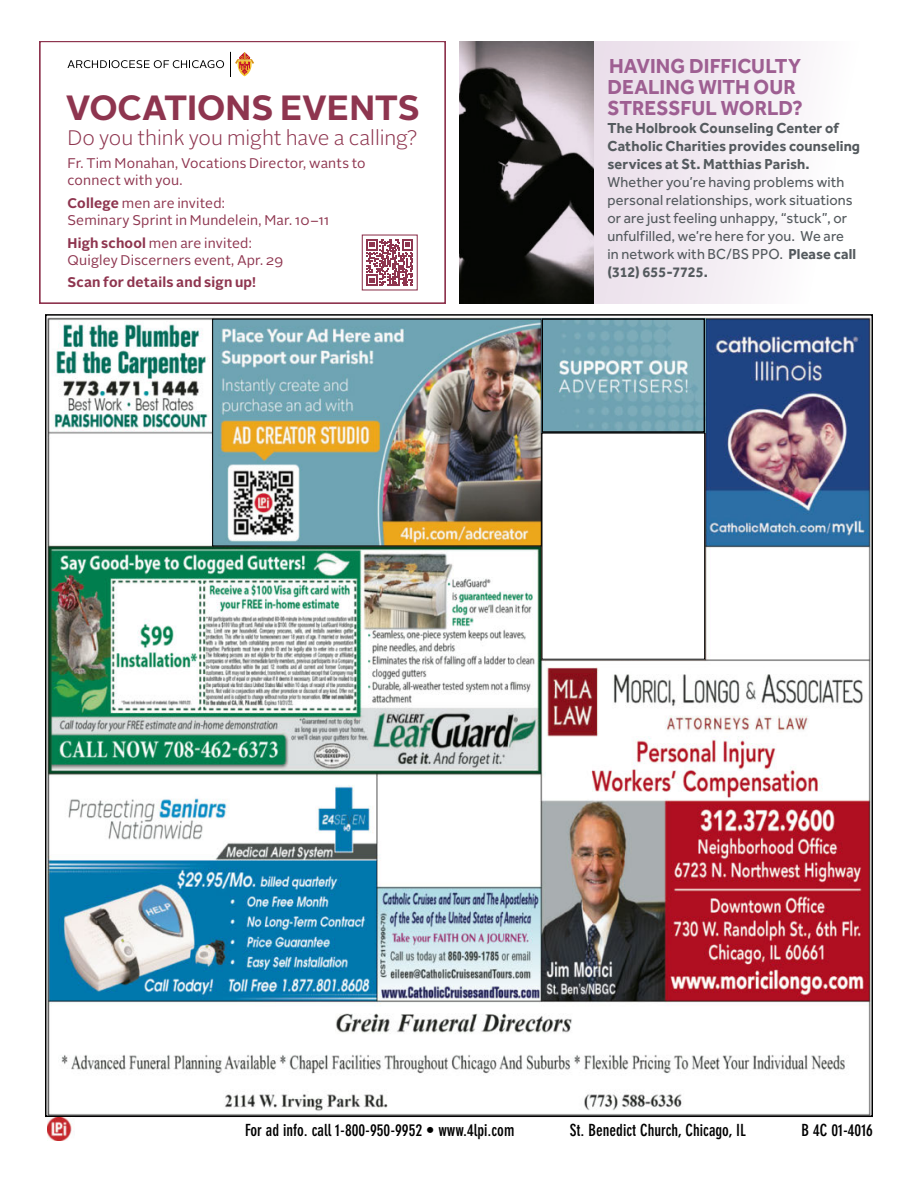
<style>
.page{position:relative;width:918px;height:1188px;background:#fff}
.page>*{position:absolute;margin:0;border:0;box-sizing:border-box;transform-origin:0 0}
.t1{font:700 34.95px "Alright Sans";letter-spacing:-.005em;color:#8e354f}
.t2{font:700 21px/21px "Effra";letter-spacing:.005em;color:#9e5f92}
.t3{font:300 21px "Alright Sans";letter-spacing:-.005em;color:#8e354f}
.t4{font:700 condensed 16.5px "DIN Neuzeit Grotesk Std";color:#000}
.t5{font:15px/18px "Effra";letter-spacing:.01em;color:#545a5e}
.t6{font:700 15px/18px "Effra";letter-spacing:.01em;color:#545a5e}
.t7{font:13.95px/17.1px "Alright Sans";letter-spacing:.01em;color:#8e354f}
.t8{font:700 13.95px "Alright Sans";letter-spacing:.015em;color:#8e354f}
.s1{font-weight:700}
</style>
<div class="page">
<svg style="left:594px;top:41px;width:212px;height:263px;fill:#f1e9f1"></svg>
<img style="left:459px;top:41px;width:135px;height:263px">
<svg style="left:40px;top:41px;width:406px;height:263px"></svg>
<img style="left:48px;top:317px;width:822px;height:797px">
<img style="left:48px;top:1117px;width:24px;height:23px">
<img style="left:214px;top:321px;width:326px;height:223px">
<div style="left:212px;top:319px;width:330px;height:227px;border:1px solid #000"></div>
<img style="left:545px;top:321px;width:157px;height:109px">
<div style="left:542px;top:318px;width:163px;height:115px;border:2px solid #000"></div>
<div style="left:542px;top:433px;width:163px;height:226px;background:#fff"></div>
<h1 class="t1" style="left:66px;top:83px;width:355px">VOCATIONS EVENTS</h1>
<h2 class="t3" style="left:68px;top:123px;width:351px">Do you think you might have a calling?</h2>
<p class="t7" style="left:68px;top:155px;width:300px">Fr. Tim Monahan, Vocations Director, wants to connect with you.</p>
<p class="t7" style="left:68px;top:195px;width:263px"><span class="s1">College</span> men are invited:<br>Seminary Sprint in Mundelein, Mar. 10–11</p>
<p class="t7" style="left:68px;top:234px;width:217px"><span class="s1">High school</span> men are invited:<br>Quigley Discerners event, Apr. 29</p>
<p class="t8" style="left:68px;top:273px;width:190px">Scan for details and sign up!</p>
<h2 class="t2" style="left:607px;top:55px;width:197px">HAVING DIFFICULTY<br>DEALING WITH OUR<br>STRESSFUL WORLD?</h2>
<p class="t6" style="left:608px;top:119px;width:254px">The Holbrook Counseling Center of<br>Catholic Charities provides counseling services at St. Matthias Parish.</p>
<p class="t5" style="left:608px;top:173px;width:250px">Whether you’re having problems with personal relationships, work situations or are just feeling unhappy, “stuck”, or unfulfilled, we’re here for you. We are in network with BC/BS PPO. <span class="s1">Please call (312) 655-7725.</span></p>
<p class="t4" style="left:245px;top:1120px;width:271px">For ad info. call 1-800-950-9952 • www.4lpi.com</p>
<p class="t4" style="left:570px;top:1120px;width:178px">St. Benedict Church, Chicago, IL</p>
<p class="t4" style="left:802px;top:1120px;width:73px">B 4C 01-4016</p>
</div>
